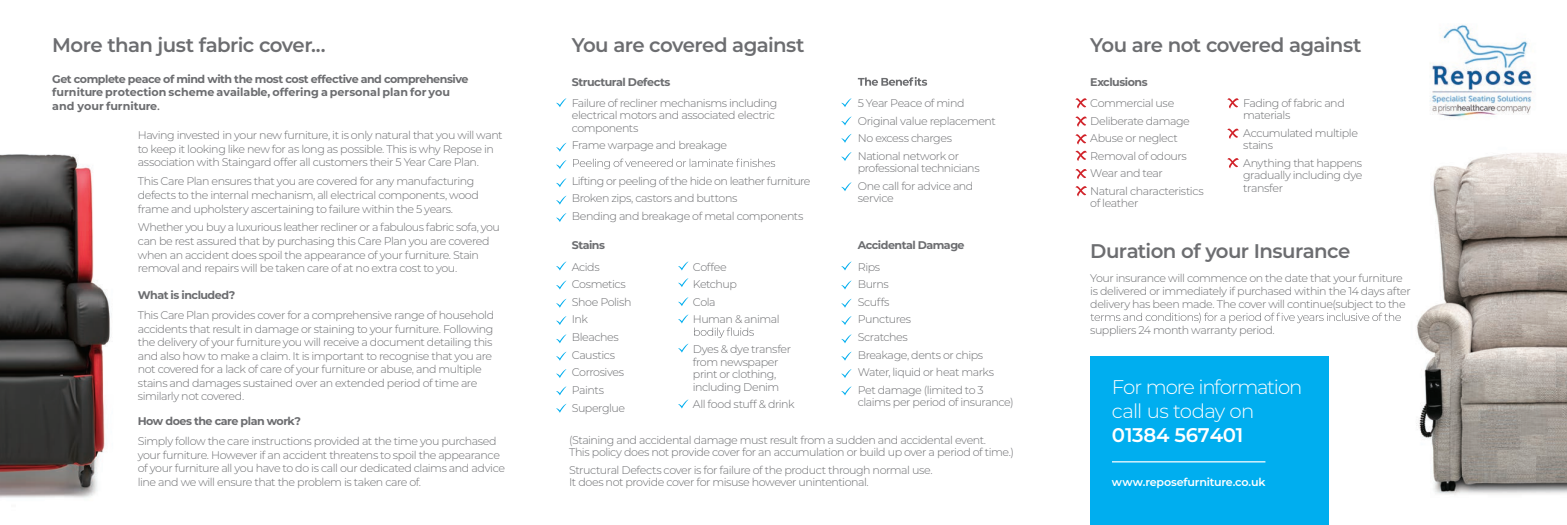
<style>
.page{position:relative;width:1567px;height:525px;background:#fff}
.page>*{position:absolute;margin:0;border:0;box-sizing:border-box;transform-origin:0 0}
.t1{font:600 19.75px "Montserrat";letter-spacing:-.03em;color:#6c6d70}
.t2{font:300 19.75px/23.8px "Montserrat";letter-spacing:-.055em;color:#fff}
.t3{font:300 11.12px/17.6px "Montserrat";letter-spacing:-.04em;color:#6c6d70}
.t4{font:700 11.12px/13.4px "Montserrat";color:#6c6d70}
.t5{font:700 11.12px "Montserrat";letter-spacing:-.04em;color:#6c6d70}
.t6{font:600 11.12px "Montserrat";letter-spacing:-.02em;color:#fff}
.s1{font-family:"Minion Pro"}
.s2{font-weight:700}
.s3{font-weight:600}
</style>
<div class="page">
<div style="left:1090px;top:356px;width:238px;height:168px;background:#00aeef"></div>
<img style="left:0;top:154px;width:110px;height:344px">
<svg style="left:694px;top:327px;width:59px;height:11px"></svg>
<img style="left:1400px;top:152px;width:166px;height:343px">
<svg style="left:857px;top:77px;width:70px;height:9px"></svg>
<svg style="left:573px;top:158px;width:202px;height:11px"></svg>
<svg style="left:556px;top:98px;width:10px;height:9px"></svg>
<svg style="left:556px;top:280px;width:10px;height:9px"></svg>
<svg style="left:841px;top:280px;width:10px;height:9px"></svg>
<svg style="left:678px;top:297px;width:10px;height:9px"></svg>
<svg style="left:678px;top:314px;width:10px;height:9px"></svg>
<svg style="left:841px;top:98px;width:10px;height:9px"></svg>
<svg style="left:556px;top:143px;width:10px;height:9px"></svg>
<svg style="left:556px;top:299px;width:10px;height:8px"></svg>
<svg style="left:841px;top:299px;width:10px;height:8px"></svg>
<svg style="left:841px;top:116px;width:10px;height:9px"></svg>
<svg style="left:556px;top:160px;width:10px;height:9px"></svg>
<svg style="left:556px;top:316px;width:10px;height:9px"></svg>
<svg style="left:841px;top:316px;width:10px;height:9px"></svg>
<svg style="left:678px;top:343px;width:10px;height:9px"></svg>
<svg style="left:841px;top:134px;width:10px;height:9px"></svg>
<svg style="left:556px;top:178px;width:10px;height:9px"></svg>
<svg style="left:556px;top:334px;width:10px;height:9px"></svg>
<svg style="left:841px;top:334px;width:10px;height:9px"></svg>
<svg style="left:678px;top:399px;width:10px;height:9px"></svg>
<svg style="left:556px;top:386px;width:10px;height:9px"></svg>
<svg style="left:841px;top:152px;width:10px;height:9px"></svg>
<svg style="left:556px;top:196px;width:10px;height:8px"></svg>
<svg style="left:556px;top:352px;width:10px;height:8px"></svg>
<svg style="left:841px;top:352px;width:10px;height:8px"></svg>
<svg style="left:841px;top:369px;width:10px;height:9px"></svg>
<svg style="left:841px;top:386px;width:10px;height:9px"></svg>
<svg style="left:556px;top:404px;width:10px;height:8px"></svg>
<svg style="left:841px;top:182px;width:10px;height:9px"></svg>
<svg style="left:556px;top:213px;width:10px;height:9px"></svg>
<svg style="left:556px;top:369px;width:10px;height:9px"></svg>
<svg style="left:556px;top:261px;width:10px;height:9px"></svg>
<svg style="left:841px;top:261px;width:10px;height:9px"></svg>
<svg style="left:678px;top:278px;width:10px;height:9px"></svg>
<svg style="left:678px;top:261px;width:10px;height:9px"></svg>
<svg style="left:1090px;top:312px;width:310px;height:11px"></svg>
<svg style="left:1075px;top:98px;width:11px;height:10px"></svg>
<svg style="left:1227px;top:98px;width:11px;height:10px"></svg>
<svg style="left:1227px;top:128px;width:11px;height:11px"></svg>
<svg style="left:1227px;top:158px;width:11px;height:10px"></svg>
<svg style="left:1075px;top:116px;width:11px;height:11px"></svg>
<svg style="left:1075px;top:134px;width:11px;height:10px"></svg>
<svg style="left:1075px;top:151px;width:11px;height:10px"></svg>
<svg style="left:1075px;top:169px;width:11px;height:10px"></svg>
<svg style="left:1075px;top:186px;width:11px;height:10px"></svg>
<hr style="left:1111px;top:461px;width:154px;height:1px;background:#fff">
<img style="left:1430px;top:24px;width:104px;height:94px">
<p class="t1" style="left:52px;top:31px;width:275px">More than just fabric cover...</p>
<p class="t4" style="left:52px;top:72px;width:418px">Get complete peace of mind with the most cost effective and comprehensive furniture protection scheme available, offering a personal plan for you and your furniture<span class="s1">.</span></p>
<p class="t3" style="left:138px;top:128px;width:366px;line-height:13.6px">Having invested in your new furniture, it is only natural that you will want to keep it looking like new for as long as possible. This is why Repose in association with Staingard offer all customers their 5 Year Care Plan.</p>
<p class="t3" style="left:138px;top:174px;width:343px;line-height:13.6px">This Care Plan ensures that you are covered for any manufacturing defects to the internal mechanism, all electrical components, wood frame and upholstery ascertaining to failure within the 5 years.</p>
<p class="t3" style="left:138px;top:220px;width:363px;line-height:13.6px">Whether you buy a luxurious leather recliner or a fabulous fabric sofa, you can be rest assured that by purchasing this Care Plan you are covered when an accident does spoil the appearance of your furniture. Stain removal and repairs will be taken care of at no extra cost to you.</p>
<p class="t3" style="left:138px;top:284px;width:358px;line-height:20.4px"><span class="s2">What is included?<br></span>This Care Plan provides cover for a comprehensive range of household</p>
<p class="t3" style="left:138px;top:321px;width:357px;line-height:13.6px">accidents that result in damage or staining to your furniture. Following the delivery of your furniture you will receive a document detailing this and also how to make a claim. It is important to recognise that you are not covered for a lack of care of your furniture or abuse, and multiple stains and damages sustained over an extended period of time are similarly not covered.</p>
<p class="t3" style="left:138px;top:410px;width:360px;line-height:20.4px"><span class="s2">How does the care plan work?<br></span>Simply follow the care instructions provided at the time you purchased</p>
<p class="t3" style="left:138px;top:447px;width:369px;line-height:13.6px">your furniture. However if an accident threatens to spoil the appearance of your furniture all you have to do is call our dedicated claims and advice line and we will ensure that the problem is taken care of.</p>
<p class="t1" style="left:571px;top:31px;width:234px">You are covered against</p>
<p class="t1" style="left:1090px;top:31px;width:272px">You are not covered against</p>
<p class="t5" style="left:572px;top:74px;width:100px">Structural Defects</p>
<p class="t5" style="left:1090px;top:74px;width:59px">Exclusions</p>
<p class="t3" style="left:571px;top:96px;width:207px;line-height:12.4px">Failure of recliner mechanisms including electrical motors and associated electric components</p>
<p class="t3" style="left:571px;top:136px;width:157px">Frame warpage and breakage</p>
<p class="t3" style="left:571px;top:171px;width:240px">Lifting or peeling of the hide on leather furniture<br>Broken zips, castors and buttons<br>Bending and breakage of metal components</p>
<p class="t3" style="left:857px;top:94px;width:140px">5 Year Peace of mind<br>Original value replacement<br>No excess charges<br>National network or</p>
<p class="t3" style="left:857px;top:159px;width:123px">professional technicians<br>One call for advice and</p>
<p class="t3" style="left:857px;top:189px;width:37px">service</p>
<p class="t3" style="left:1090px;top:94px;width:115px">Commercial use<br>Deliberate damage<br>Abuse or neglect<br>Removal of odours<br>Wear and tear<br>Natural characteristics</p>
<p class="t3" style="left:1090px;top:194px;width:50px">of leather</p>
<p class="t3" style="left:1243px;top:96px;width:103px;line-height:12.4px">Fading of fabric and materials</p>
<p class="t3" style="left:1243px;top:126px;width:116px;line-height:12.4px">Accumulated multiple stains</p>
<p class="t3" style="left:1243px;top:156px;width:121px;line-height:12.4px;text-align:justify">Anything that happens gradually including dye transfer</p>
<p class="t5" style="left:571px;top:237px;width:35px">Stains</p>
<p class="t5" style="left:857px;top:237px;width:108px">Accidental Damage</p>
<p class="t3" style="left:571px;top:257px;width:61px">Acids<br>Cosmetics<br>Shoe Polish<br>Ink<br>Bleaches<br>Caustics<br>Corrosives<br>Paints<br>Superglue</p>
<p class="t3" style="left:693px;top:257px;width:88px">Coffee<br>Ketchup<br>Cola<br>Human &amp; animal</p>
<p class="t3" style="left:857px;top:257px;width:138px">Rips<br>Burns<br>Scuffs<br>Punctures<br>Scratches<br>Breakage, dents or chips<br>Water, liquid or heat marks<br>Pet damage (limited to 3</p>
<p class="t3" style="left:857px;top:393px;width:157px">claims per period of insurance)</p>
<p class="t3" style="left:569px;top:433px;width:446px;line-height:12.4px">(Staining and accidental damage must result from a sudden and accidental event.<br>This policy does not provide cover for an accumulation or build up over a period of time.)</p>
<p class="t3" style="left:569px;top:463px;width:365px;line-height:12.4px">Structural Defects cover is for failure of the product through normal use.<br>It does not provide cover for misuse however unintentional.</p>
<p class="t3" style="left:693px;top:343px;width:100px;line-height:12.4px">Dyes &amp; dye transfer from newspaper print or clothing, including Denim</p>
<p class="t3" style="left:693px;top:395px;width:103px">All food stuff &amp; drink</p>
<p class="t1" style="left:1090px;top:236px;width:262px">Duration of your Insurance</p>
<p class="t3" style="left:1090px;top:271px;width:322px;line-height:13px">Your insurance will commence on the date that your furniture is delivered or immediately if purchased within the 14 days after delivery has been made. The cover will continue(subject to the</p>
<p class="t3" style="left:1090px;top:320px;width:186px">suppliers 24 month warranty period.</p>
<p class="t2" style="left:1111px;top:374px;width:192px">For more information call us today on<br><span class="s3">01384 567401</span></p>
<p class="t6" style="left:1111px;top:474px;width:155px">www.reposefurniture.co.uk</p>
</div>
